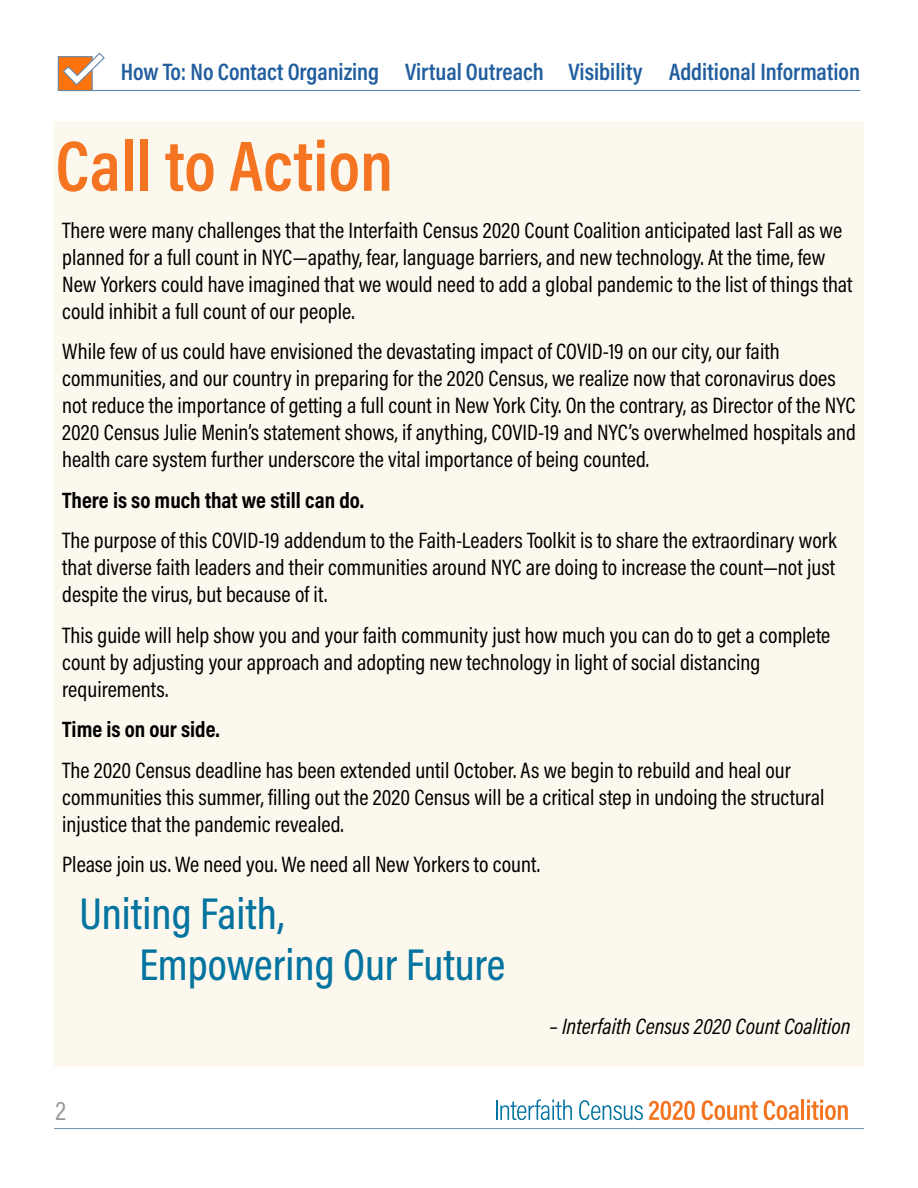
<style>
.page{position:relative;width:918px;height:1188px;background:#fff}
.page>*{position:absolute;margin:0;border:0;box-sizing:border-box;transform-origin:0 0}
.t1{font:72px "Acumin Variable Concept";letter-spacing:-.055em;color:#f47421}
.t2{font:45px/51.6px "Acumin Variable Concept";letter-spacing:-.1em;color:#0374a0}
.t3{font:27px "Acumin Variable Concept";color:#999}
.t4{font:24px "Acumin Variable Concept";letter-spacing:-.07em;color:#215e9e}
.t5{font:22.5px/27px "Acumin Variable Concept";letter-spacing:-.095em;color:#000}
</style>
<div class="page">
<hr style="left:61px;top:90px;width:799px;height:1px;background:#6387ab">
<div style="left:58px;top:56px;width:35px;height:35px;background:#ff730d;border:1px solid #6387ab"></div>
<svg style="left:62px;top:52px;width:43px;height:34px"></svg>
<svg style="left:496px;top:1099px;width:76px;height:21px"></svg>
<svg style="left:579px;top:1100px;width:64px;height:20px"></svg>
<svg style="left:649px;top:1101px;width:46px;height:19px"></svg>
<svg style="left:702px;top:1100px;width:56px;height:20px"></svg>
<svg style="left:764px;top:1100px;width:35px;height:20px"></svg>
<hr style="left:801px;top:1100px;width:3px;height:20px;background:#f47521">
<svg style="left:807px;top:1100px;width:41px;height:20px"></svg>
<hr style="left:54px;top:1128px;width:810px;height:1px;background:#6b8fb0">
<div style="left:54px;top:121px;width:810px;height:945px;background:#fdf8ed"></div>
<p class="t4" style="left:121px;top:55px;width:743px">How To: No Contact Organizing Virtual Outreach Visibility Additional Information</p>
<h1 class="t1" style="left:56px;top:116px;width:346px">Call to Action</h1>
<p class="t5" style="left:62px;top:215px;width:793px">There were many challenges that the Interfaith Census 2020 Count Coalition anticipated last Fall as we planned for a full count in NYC—apathy, fear, language barriers, and new technology. At the time, few New Yorkers could have imagined that we would need to add a global pandemic to the list of things that could inhibit a full count of our people.</p>
<p class="t5" style="left:62px;top:337px;width:800px">While few of us could have envisioned the devastating impact of COVID-19 on our city, our faith communities, and our country in preparing for the 2020 Census, we realize now that coronavirus does not reduce the importance of getting a full count in New York City. On the contrary, as Director of the NYC 2020 Census Julie Menin’s statement shows, if anything, COVID-19 and NYC’s overwhelmed hospitals and health care system further underscore the vital importance of being counted.</p>
<p class="t5" style="left:62px;top:479px;width:778px;line-height:40.5px">There is so much that we still can do.<br>The purpose of this COVID-19 addendum to the Faith-Leaders Toolkit is to share the extraordinary work</p>
<p class="t5" style="left:62px;top:553px;width:776px">that diverse faith leaders and their communities around NYC are doing to increase the count—not just despite the virus, but because of it.</p>
<p class="t5" style="left:62px;top:620px;width:772px">This guide will help show you and your faith community just how much you can do to get a complete count by adjusting your approach and adopting new technology in light of social distancing requirements.</p>
<p class="t5" style="left:62px;top:708px;width:731px;line-height:40.5px">Time is on our side.<br>The 2020 Census deadline has been extended until October. As we begin to rebuild and heal our</p>
<p class="t5" style="left:62px;top:782px;width:764px">communities this summer, filling out the 2020 Census will be a critical step in undoing the structural injustice that the pandemic revealed.</p>
<p class="t5" style="left:62px;top:850px;width:480px">Please join us. We need you. We need all New Yorkers to count.</p>
<h2 class="t2" style="left:139px;top:885px;width:371px;text-indent:-60px">Uniting Faith,<br>Empowering Our Future</h2>
<p class="t3" style="left:56px;top:1092px;width:15px">2</p>
<p class="t5" style="left:549px;top:1012px;width:305px">– Interfaith Census 2020 Count Coalition</p>
</div>
